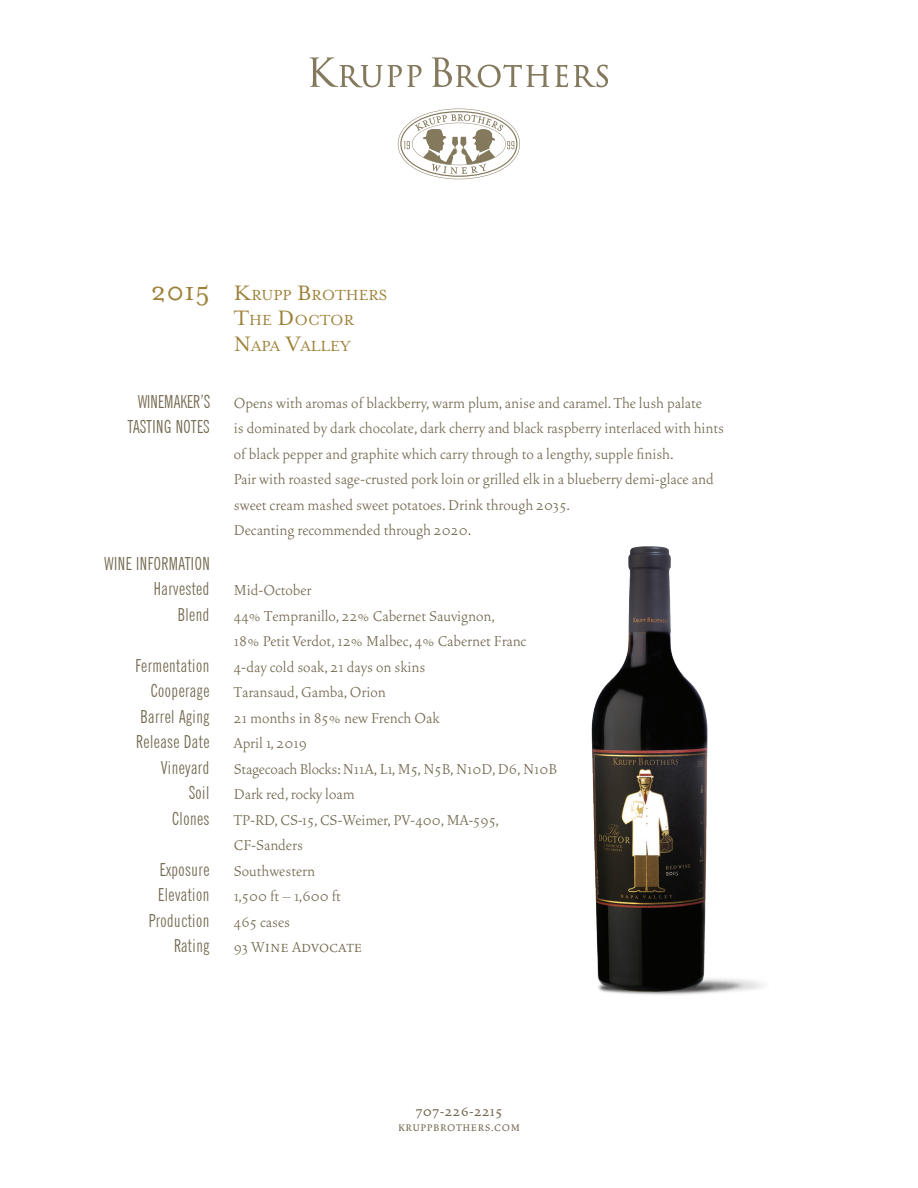
<style>
.page{position:relative;width:918px;height:1188px;background:#fff}
.page>*{position:absolute;margin:0;border:0;box-sizing:border-box;transform-origin:0 0}
.t1{font:300 18px "Vendetta OT";color:#73684f}
.t2{font:extra-condensed 18px "News Gothic BT";letter-spacing:.03em;color:#73684f}
.t3{font:extra-condensed 18px "News Gothic BT";letter-spacing:.01em;color:#73684f}
.t4{font:16.8px "Mrs Eaves Roman";color:#9d8138}
.t5{font:500 15px "Vendetta OT";letter-spacing:.025em;color:#73684f}
.t6{font:500 12px "Vendetta OT";letter-spacing:.05em;color:#73684f}
.s1{font-size:30px}
.s2{font-size:24px}
</style>
<div class="page">
<svg style="left:398px;top:109px;width:122px;height:70px"></svg>
<svg style="left:310px;top:57px;width:112px;height:30px"></svg>
<svg style="left:432px;top:57px;width:117px;height:30px"></svg>
<svg style="left:555px;top:65px;width:13px;height:22px"></svg>
<svg style="left:574px;top:65px;width:34px;height:22px"></svg>
<img style="left:591px;top:546px;width:173px;height:449px">
<p class="t4" style="left:151px;top:286px;width:238px"><span class="s1">2015</span> <span class="s2">K</span>RUPP <span class="s2">B</span>ROTHERS</p>
<p class="t4" style="left:234px;top:311px;width:122px"><span class="s2">T</span>HE <span class="s2">D</span>OCTOR</p>
<p class="t4" style="left:234px;top:337px;width:118px"><span class="s2">N</span>APA <span class="s2">V</span>ALLEY</p>
<p class="t3" style="left:138px;top:390px;width:73px">WINEMAKER’S</p>
<p class="t2" style="left:128px;top:416px;width:83px">TASTING NOTES</p>
<p class="t1" style="left:234px;top:394px;width:470px">Opens with aromas of blackberry, warm plum, anise and caramel. The lush palate</p>
<p class="t1" style="left:234px;top:419px;width:492px">is dominated by dark chocolate, dark cherry and black raspberry interlaced with hints</p>
<p class="t1" style="left:234px;top:445px;width:441px">of black pepper and graphite which carry through to a lengthy, supple finish.</p>
<p class="t1" style="left:234px;top:470px;width:481px">Pair with roasted sage-crusted pork loin or grilled elk in a blueberry demi-glace and</p>
<p class="t1" style="left:234px;top:496px;width:338px">sweet cream mashed sweet potatoes. Drink through 2035.</p>
<p class="t1" style="left:234px;top:521px;width:239px">Decanting recommended through 2020.</p>
<p class="t2" style="left:104px;top:552px;width:107px">WINE INFORMATION</p>
<p class="t2" style="left:154px;top:578px;width:57px">Harvested</p>
<p class="t1" style="left:234px;top:581px;width:79px">Mid-October</p>
<p class="t2" style="left:178px;top:603px;width:33px">Blend</p>
<p class="t1" style="left:234px;top:607px;width:263px">44% Tempranillo, 22% Cabernet Sauvignon,</p>
<p class="t1" style="left:234px;top:632px;width:294px">18% Petit Verdot, 12% Malbec, 4% Cabernet Franc</p>
<p class="t2" style="left:136px;top:654px;width:75px">Fermentation</p>
<p class="t1" style="left:234px;top:658px;width:193px">4-day cold soak, 21 days on skins</p>
<p class="t2" style="left:151px;top:680px;width:60px">Cooperage</p>
<p class="t1" style="left:234px;top:683px;width:153px">Taransaud, Gamba, Orion</p>
<p class="t2" style="left:141px;top:705px;width:70px">Barrel Aging</p>
<p class="t1" style="left:234px;top:709px;width:207px">21 months in 85% new French Oak</p>
<p class="t2" style="left:136px;top:731px;width:75px">Release Date</p>
<p class="t1" style="left:234px;top:734px;width:75px">April 1, 2019</p>
<p class="t2" style="left:161px;top:756px;width:50px">Vineyard</p>
<p class="t1" style="left:234px;top:760px;width:325px">Stagecoach Blocks: N11A, L1, M5, N5B, N10D, D6, N10B</p>
<p class="t2" style="left:189px;top:782px;width:22px">Soil</p>
<p class="t1" style="left:234px;top:785px;width:122px">Dark red, rocky loam</p>
<p class="t2" style="left:172px;top:807px;width:39px">Clones</p>
<p class="t1" style="left:234px;top:811px;width:267px">TP-RD, CS-15, CS-Weimer, PV-400, MA-595,</p>
<p class="t1" style="left:234px;top:836px;width:71px">CF-Sanders</p>
<p class="t2" style="left:160px;top:858px;width:51px">Exposure</p>
<p class="t1" style="left:234px;top:862px;width:83px">Southwestern</p>
<p class="t2" style="left:158px;top:884px;width:53px">Elevation</p>
<p class="t1" style="left:234px;top:887px;width:108px">1,500 ft – 1,600 ft</p>
<p class="t2" style="left:149px;top:909px;width:62px">Production</p>
<p class="t1" style="left:234px;top:913px;width:58px">465 cases</p>
<p class="t2" style="left:174px;top:935px;width:37px">Rating</p>
<p class="t1" style="left:234px;top:938px;width:130px">93 Wine Advocate</p>
<p class="t5" style="left:416px;top:1104px;width:88px">707-226-2215</p>
<p class="t6" style="left:398px;top:1122px;width:123px">KRUPPBROTHERS.COM</p>
</div>
